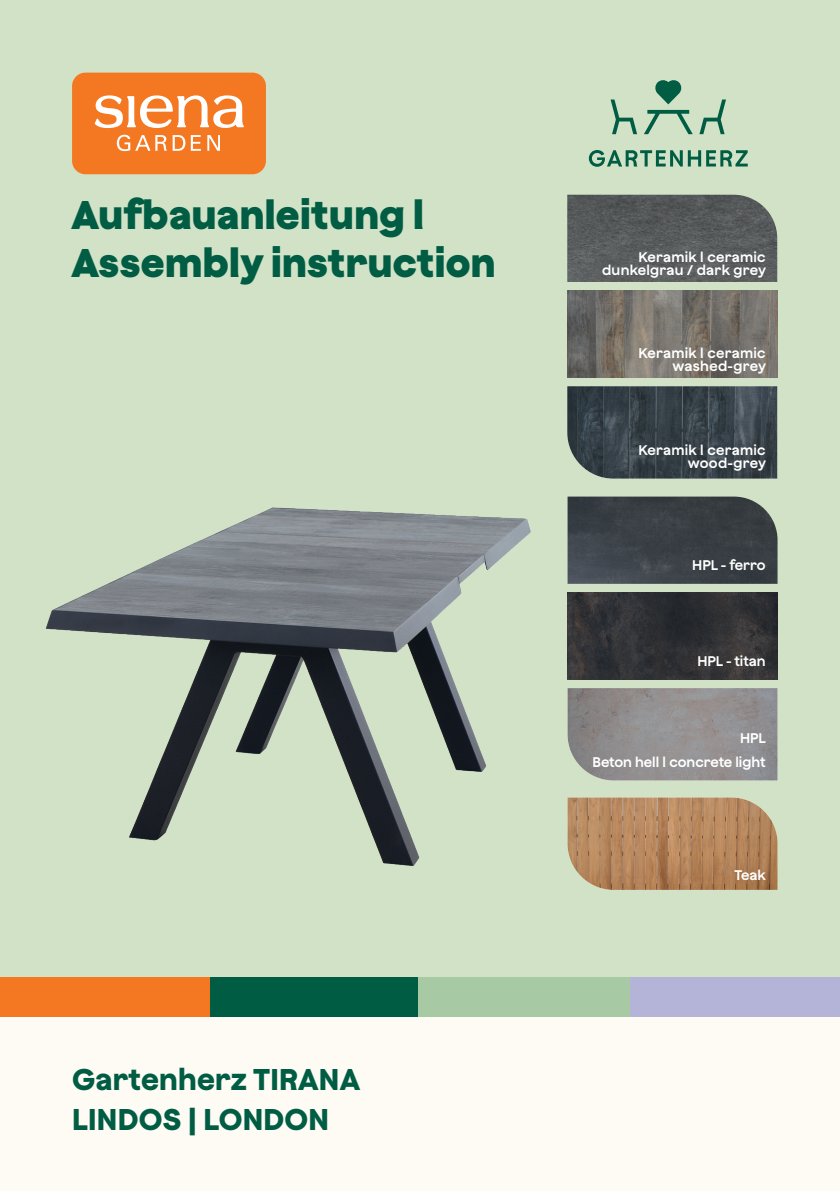
<style>
.page{position:relative;width:840px;height:1191px;background:#fff}
.page>*{position:absolute;margin:0;border:0;box-sizing:border-box;transform-origin:0 0}
.Headlines{font:800 40px/48px "Jokker";letter-spacing:.01em;color:#005d43}
.t1{font:700 30px/40px "Jokker";letter-spacing:.01em;color:#005d43}
.t2{font:600 14px/13px "Jokker";letter-spacing:.015em;color:#fff;text-align:right}
</style>
<div class="page">
<div style="left:0;top:0;width:839px;height:996px;background:#d1e2c7"></div>
<div style="left:0;top:987px;width:839px;height:204px;background:#fefbf5"></div>
<div style="left:72px;top:73px;width:194px;height:101px;background:#f47721;border-radius:13px"></div>
<svg style="left:117px;top:135px;width:68px;height:16px"></svg>
<svg style="left:191px;top:135px;width:10px;height:16px"></svg>
<svg style="left:207px;top:135px;width:13px;height:16px"></svg>
<svg style="left:95px;top:95px;width:149px;height:33px"></svg>
<div style="left:0;top:976px;width:210px;height:40px;background:#f47721"></div>
<div style="left:210px;top:976px;width:210px;height:40px;background:#005d43"></div>
<div style="left:418px;top:976px;width:212px;height:40px;background:#a7c9a4"></div>
<div style="left:629px;top:976px;width:210px;height:40px;background:#b4b3d8"></div>
<svg style="left:699px;top:99px;width:26px;height:35px"></svg>
<svg style="left:655px;top:80px;width:26px;height:24px"></svg>
<svg style="left:610px;top:99px;width:26px;height:35px"></svg>
<svg style="left:644px;top:110px;width:48px;height:24px"></svg>
<svg style="left:588px;top:150px;width:159px;height:17px"></svg>
<img style="left:46px;top:507px;width:485px;height:359px">
<img style="left:567px;top:386px;width:209px;height:92px">
<img style="left:567px;top:195px;width:209px;height:87px">
<img style="left:567px;top:290px;width:209px;height:88px">
<img style="left:567px;top:688px;width:210px;height:92px">
<img style="left:567px;top:797px;width:210px;height:93px">
<img style="left:567px;top:496px;width:210px;height:88px">
<img style="left:567px;top:592px;width:210px;height:87px">
<p class="Headlines" style="left:71px;top:188px;width:425px">Aufbauanleitung l<br>Assembly instruction</p>
<p class="t1" style="left:72px;top:1057px;width:289px">Gartenherz TIRANA<br>LINDOS | LONDON</p>
<p class="t2" style="left:601px;top:250px;width:165px">Keramik l ceramic dunkelgrau / dark grey</p>
<p class="t2" style="left:638px;top:346px;width:129px">Keramik l ceramic washed-grey</p>
<p class="t2" style="left:638px;top:442px;width:128px">Keramik l ceramic</p>
<p class="t2" style="left:687px;top:455px;width:79px">wood-grey</p>
<p class="t2" style="left:691px;top:557px;width:75px">HPL - ferro</p>
<p class="t2" style="left:697px;top:653px;width:70px">HPL - titan</p>
<p class="t2" style="left:739px;top:730px;width:27px">HPL</p>
<p class="t2" style="left:592px;top:754px;width:174px">Beton hell l concrete light</p>
<p class="t2" style="left:734px;top:868px;width:33px">Teak</p>
</div>
